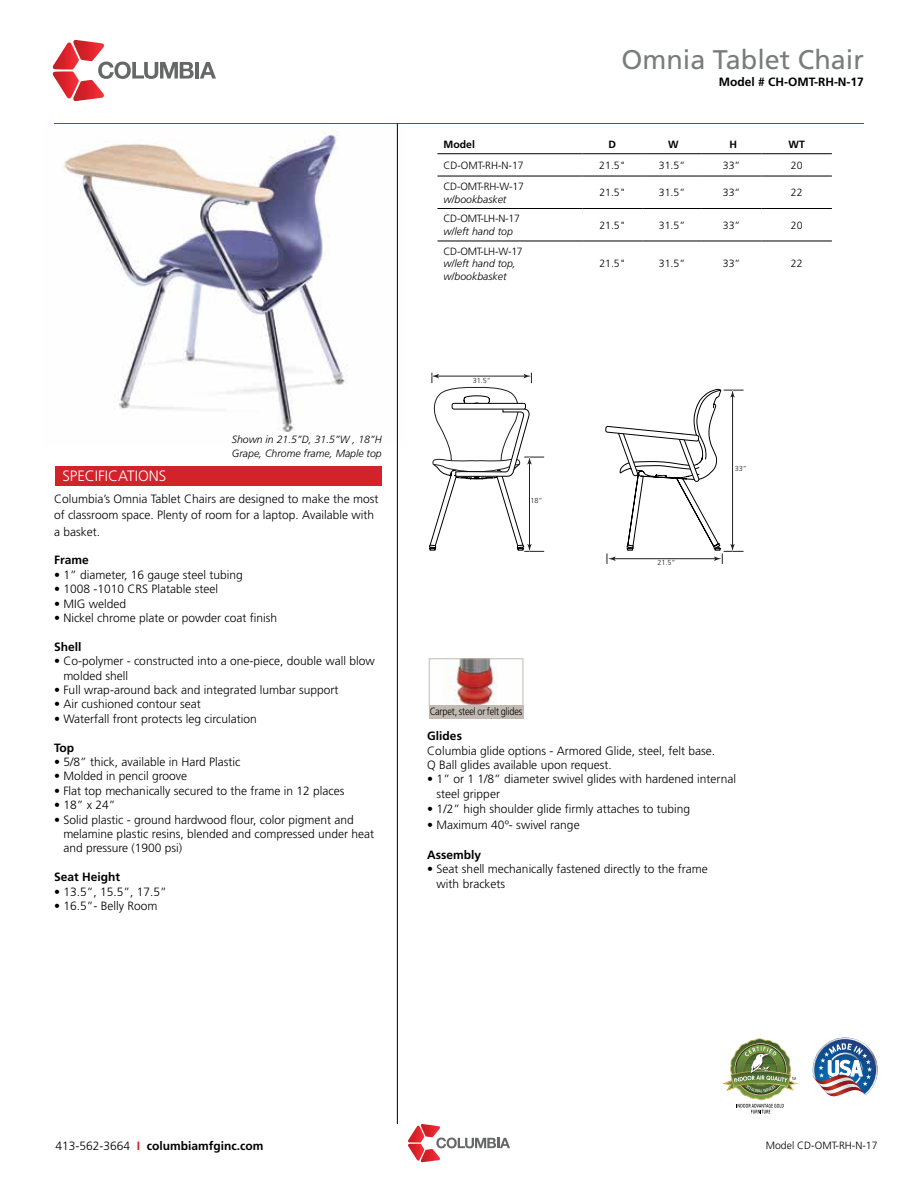
<style>
.page{position:relative;width:918px;height:1188px;background:#fff}
.page>*{position:absolute;margin:0;border:0;box-sizing:border-box;transform-origin:0 0}
.t1{font:27px "Frutiger";color:#797c7d}
.t2{font:300 15px "Frutiger";color:#fff}
.t3{font:300 12px/14.4px "Frutiger";color:#000}
.t4{font:700 12px "Frutiger";color:#000}
.t5{font:300 10.5px "Frutiger";letter-spacing:-.02em;color:#000}
.t6{font:italic 300 10.5px/12.6px "Frutiger";color:#000}
.t7{font:300 10.5px "Frutiger";letter-spacing:-.02em;color:#000;scale:.88 1}
.t8{font:300 10.5px "Frutiger";color:#000}
.t9{font:700 10.5px "Frutiger";color:#000}
.t10{font:300 7.2px "Frutiger";color:#221f20}
.s1{font-weight:300}
.s2{color:#d2232a}
</style>
<div class="page">
<img style="left:63px;top:124px;width:334px;height:321px">
<hr style="left:437px;top:153px;width:146px;height:1px;background:#000">
<hr style="left:583px;top:153px;width:59px;height:1px;background:#000">
<hr style="left:642px;top:153px;width:60px;height:1px;background:#000">
<hr style="left:702px;top:153px;width:59px;height:1px;background:#000">
<hr style="left:761px;top:153px;width:71px;height:1px;background:#000">
<hr style="left:437px;top:176px;width:146px;height:1px;background:#000">
<hr style="left:583px;top:176px;width:59px;height:1px;background:#000">
<hr style="left:642px;top:176px;width:60px;height:1px;background:#000">
<hr style="left:702px;top:176px;width:59px;height:1px;background:#000">
<hr style="left:761px;top:176px;width:71px;height:1px;background:#000">
<hr style="left:437px;top:208px;width:146px;height:1px;background:#000">
<hr style="left:583px;top:208px;width:59px;height:1px;background:#000">
<hr style="left:642px;top:208px;width:60px;height:1px;background:#000">
<hr style="left:702px;top:208px;width:59px;height:1px;background:#000">
<hr style="left:761px;top:208px;width:71px;height:1px;background:#000">
<hr style="left:437px;top:241px;width:146px;height:1px;background:#000">
<hr style="left:583px;top:241px;width:59px;height:1px;background:#000">
<hr style="left:642px;top:241px;width:60px;height:1px;background:#000">
<hr style="left:702px;top:241px;width:59px;height:1px;background:#000">
<hr style="left:761px;top:241px;width:71px;height:1px;background:#000">
<svg style="left:408px;top:1124px;width:102px;height:38px"></svg>
<div style="left:55px;top:466px;width:327px;height:20px;background:#d2232a"></div>
<svg style="left:813px;top:1038px;width:65px;height:59px"></svg>
<img style="left:722px;top:1038px;width:77px;height:75px">
<hr style="left:54px;top:123px;width:810px;height:1px;background:#d2232a">
<hr style="left:397px;top:123px;width:1px;height:1001px;background:#000">
<svg style="left:52px;top:40px;width:142px;height:61px"></svg>
<hr style="left:195px;top:62px;width:4px;height:17px;background:#666767">
<svg style="left:200px;top:62px;width:16px;height:17px"></svg>
<img style="left:445px;top:660px;width:52px;height:45px">
<div style="left:429px;top:658px;width:94px;height:49px;border:1px solid #c2bab2"></div>
<div style="left:429px;top:706px;width:94px;height:13px;background:#c2bab2"></div>
<svg style="left:430px;top:388px;width:314px;height:156px"></svg>
<hr style="left:732px;top:395px;width:1px;height:151px;background:#231f20">
<svg style="left:724px;top:390px;width:20px;height:8px"></svg>
<hr style="left:529px;top:462px;width:1px;height:84px;background:#231f20">
<svg style="left:516px;top:544px;width:28px;height:8px"></svg>
<svg style="left:429px;top:544px;width:8px;height:7px"></svg>
<svg style="left:430px;top:373px;width:114px;height:106px"></svg>
<div style="left:452px;top:403px;width:73px;height:6px;background:#fff;border-radius:2px"></div>
<div style="left:452px;top:403px;width:74px;height:7px;border:1px solid #000;border-radius:2px"></div>
<svg style="left:605px;top:426px;width:139px;height:138px"></svg>
<h1 class="t1" style="left:621px;top:44px;width:244px">Omnia Tablet Chair</h1>
<p class="t4" style="left:719px;top:74px;width:147px">Model # CH-OMT-RH-N-17</p>
<p class="t9" style="left:443px;top:138px;width:33px">Model</p>
<p class="t9" style="left:609px;top:138px;width:9px">D</p>
<p class="t9" style="left:668px;top:138px;width:12px">W</p>
<p class="t9" style="left:729px;top:138px;width:9px">H</p>
<p class="t9" style="left:789px;top:138px;width:18px">WT</p>
<p class="t5" style="left:443px;top:159px;width:82px">CD-OMT-RH-N-17</p>
<p class="t5" style="left:599px;top:159px;width:28px">21.5"</p>
<p class="t5" style="left:659px;top:159px;width:28px">31.5”</p>
<p class="t5" style="left:723px;top:159px;width:19px">33”</p>
<p class="t5" style="left:791px;top:159px;width:13px">20</p>
<p class="t5" style="left:443px;top:180px;width:82px">CD-OMT-RH-W-17</p>
<p class="t6" style="left:443px;top:193px;width:65px">w/bookbasket</p>
<p class="t5" style="left:599px;top:187px;width:28px">21.5"</p>
<p class="t5" style="left:659px;top:187px;width:28px">31.5”</p>
<p class="t5" style="left:723px;top:187px;width:19px">33”</p>
<p class="t5" style="left:791px;top:187px;width:13px">22</p>
<p class="t5" style="left:443px;top:213px;width:78px">CD-OMT-LH-N-17</p>
<p class="t6" style="left:443px;top:225px;width:71px">w/left hand top</p>
<p class="t5" style="left:599px;top:219px;width:28px">21.5"</p>
<p class="t5" style="left:659px;top:219px;width:28px">31.5”</p>
<p class="t5" style="left:723px;top:219px;width:19px">33”</p>
<p class="t5" style="left:791px;top:219px;width:13px">20</p>
<p class="t5" style="left:443px;top:245px;width:81px">CD-OMT-LH-W-17</p>
<p class="t6" style="left:443px;top:257px;width:74px">w/left hand top, w/bookbasket</p>
<p class="t5" style="left:599px;top:258px;width:28px">21.5"</p>
<p class="t5" style="left:659px;top:258px;width:28px">31.5”</p>
<p class="t5" style="left:723px;top:258px;width:19px">33”</p>
<p class="t5" style="left:791px;top:258px;width:13px">22</p>
<p class="t2" style="left:62px;top:467px;width:105px">SPECIFICATIONS</p>
<p class="t6" style="left:232px;top:433px;width:151px;line-height:13.5px">Shown in 21.5”D, 31.5”W , 18”H<br>Grape, Chrome frame, Maple top</p>
<p class="t3" style="left:54px;top:490px;width:326px;line-height:16.5px">Columbia’s Omnia Tablet Chairs are designed to make the most of classroom space. Plenty of room for a laptop. Available with a basket.</p>
<p class="t4" style="left:54px;top:553px;width:36px">Frame</p>
<p class="t3" style="left:54px;top:567px;width:190px">• 1” diameter, 16 gauge steel tubing</p>
<p class="t3" style="left:54px;top:582px;width:166px">• 1008 -1010 CRS Platable steel</p>
<p class="t3" style="left:54px;top:596px;width:74px">• MIG welded</p>
<p class="t3" style="left:54px;top:611px;width:225px">• Nickel chrome plate or powder coat finish</p>
<p class="t4" style="left:54px;top:640px;width:29px">Shell</p>
<p class="t3" style="left:63px;top:654px;width:313px;text-indent:-9px">• Co-polymer - constructed into a one-piece, double wall blow molded shell</p>
<p class="t3" style="left:54px;top:683px;width:286px">• Full wrap-around back and integrated lumbar support</p>
<p class="t3" style="left:54px;top:697px;width:148px">• Air cushioned contour seat</p>
<p class="t3" style="left:54px;top:711px;width:204px">• Waterfall front protects leg circulation</p>
<p class="t4" style="left:54px;top:740px;width:22px">Top</p>
<p class="t3" style="left:54px;top:755px;width:188px">• 5/8” thick, available in Hard Plastic</p>
<p class="t3" style="left:54px;top:769px;width:135px">• Molded in pencil groove</p>
<p class="t3" style="left:54px;top:783px;width:292px">• Flat top mechanically secured to the frame in 12 places</p>
<p class="t3" style="left:54px;top:798px;width:63px">• 18” x 24”</p>
<p class="t3" style="left:63px;top:812px;width:312px;text-indent:-9px">• Solid plastic - ground hardwood flour, color pigment and melamine plastic resins, blended and compressed under heat and pressure (1900 psi)</p>
<p class="t4" style="left:54px;top:870px;width:68px">Seat Height</p>
<p class="t3" style="left:54px;top:884px;width:114px">• 13.5”, 15.5”, 17.5”</p>
<p class="t3" style="left:54px;top:899px;width:105px">• 16.5”- Belly Room</p>
<p class="t10" style="left:473px;top:376px;width:20px">31.5”</p>
<p class="t10" style="left:530px;top:496px;width:14px">18”</p>
<p class="t10" style="left:658px;top:559px;width:20px">21.5”</p>
<p class="t10" style="left:735px;top:464px;width:14px">33”</p>
<p class="t7" style="left:430px;top:705px;width:107px">Carpet, steel or felt glides</p>
<p class="t4" style="left:427px;top:729px;width:36px">Glides</p>
<p class="t3" style="left:427px;top:743px;width:289px">Columbia glide options - Armored Glide, steel, felt base.<br>Q Ball glides available upon request.</p>
<p class="t3" style="left:437px;top:772px;width:301px;text-indent:-9px">• 1” or 1 1/8” diameter swivel glides with hardened internal steel gripper</p>
<p class="t3" style="left:427px;top:802px;width:264px">• 1/2” high shoulder glide firmly attaches to tubing</p>
<p class="t3" style="left:427px;top:818px;width:154px">• Maximum 40º- swivel range</p>
<p class="t4" style="left:427px;top:848px;width:55px">Assembly</p>
<p class="t3" style="left:437px;top:862px;width:273px;text-indent:-9px">• Seat shell mechanically fastened directly to the frame with brackets</p>
<p class="t4" style="left:56px;top:1139px;width:210px"><span class="s1">413-562-3664</span> <span class="s2">I</span> columbiamfginc.com</p>
<p class="t8" style="left:766px;top:1140px;width:113px">Model CD-OMT-RH-N-17</p>
</div>
